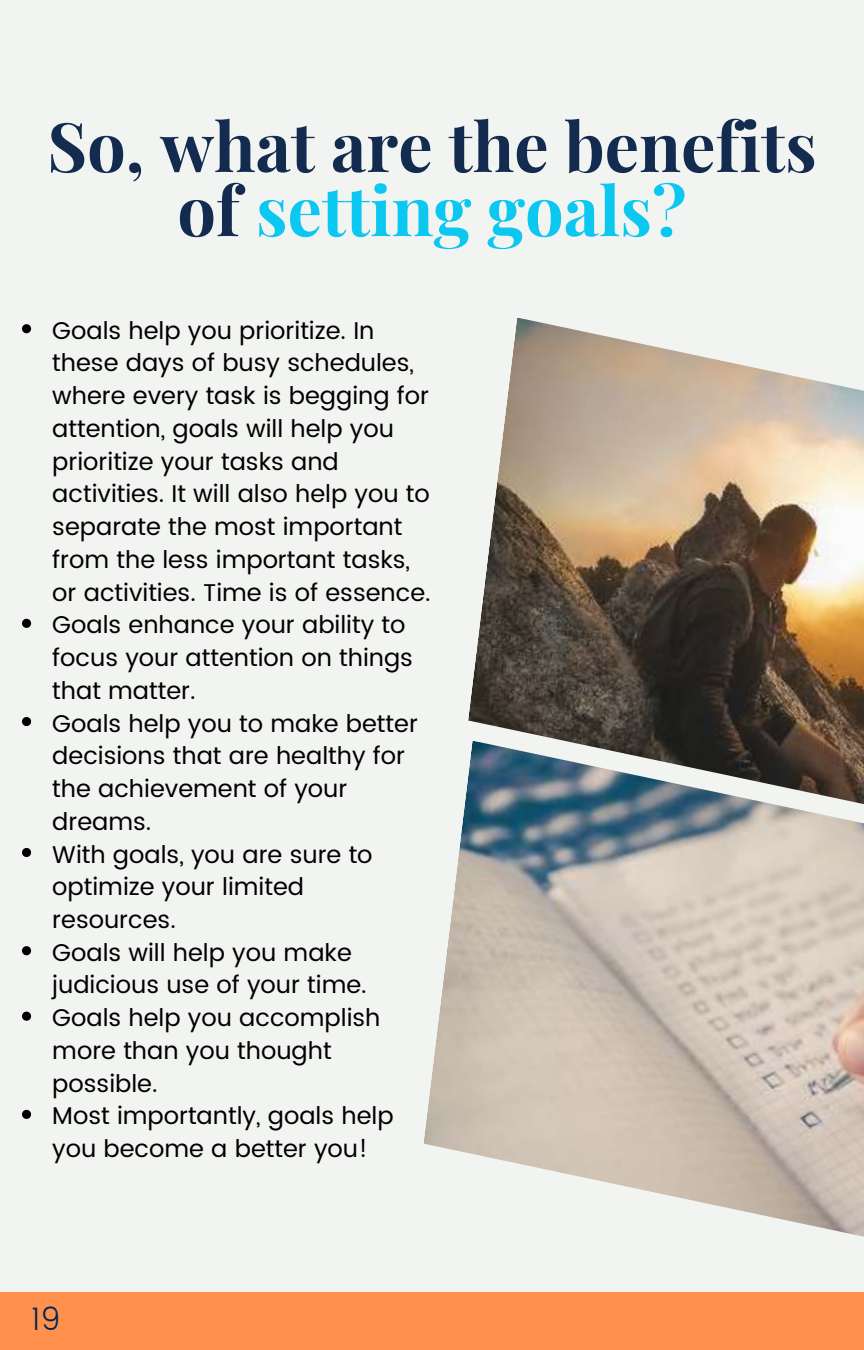
<style>
.page{position:relative;width:864px;height:1350px;background:#f2f4f1}
.page>*{position:absolute;margin:0;border:0;box-sizing:border-box;transform-origin:0 0}
.t1{font:700 68.4px/64.1px "Playfair Display";color:#122b4f;text-align:center}
.t2{font:300 31.5px "Poppins";color:#022657}
.t3{font:24.3px/32.6px "Poppins";color:#000}
.s1{color:#0cc7f0}
</style>
<div class="page">
<img style="left:468px;top:318px;width:396px;height:423px">
<img style="left:424px;top:741px;width:440px;height:496px">
<div style="left:0;top:1292px;width:864px;height:58px;background:#ff914d"></div>
<svg style="left:22px;top:324px;width:9px;height:9px"></svg>
<svg style="left:22px;top:619px;width:9px;height:9px"></svg>
<svg style="left:22px;top:717px;width:9px;height:9px"></svg>
<svg style="left:22px;top:848px;width:9px;height:9px"></svg>
<svg style="left:22px;top:946px;width:9px;height:9px"></svg>
<svg style="left:22px;top:1012px;width:9px;height:9px"></svg>
<svg style="left:22px;top:1110px;width:9px;height:9px"></svg>
<h1 class="t1" style="left:47px;top:109px;width:771px">So, what are the benefits of <span class="s1">setting goals?</span></h1>
<p class="t3" style="left:52px;top:315px;width:380px">Goals help you prioritize. In these days of busy schedules, where every task is begging for attention, goals will help you prioritize your tasks and activities. It will also help you to separate the most important from the less important tasks, or activities. Time is of essence.<br>Goals enhance your ability to focus your attention on things that matter.<br>Goals help you to make better decisions that are healthy for the achievement of your dreams.<br>With goals, you are sure to optimize your limited resources.<br>Goals will help you make judicious use of your time.<br>Goals help you accomplish more than you thought possible.<br>Most importantly, goals help you become a better you!</p>
<p class="t2" style="left:31px;top:1297px;width:31px">19</p>
</div>
